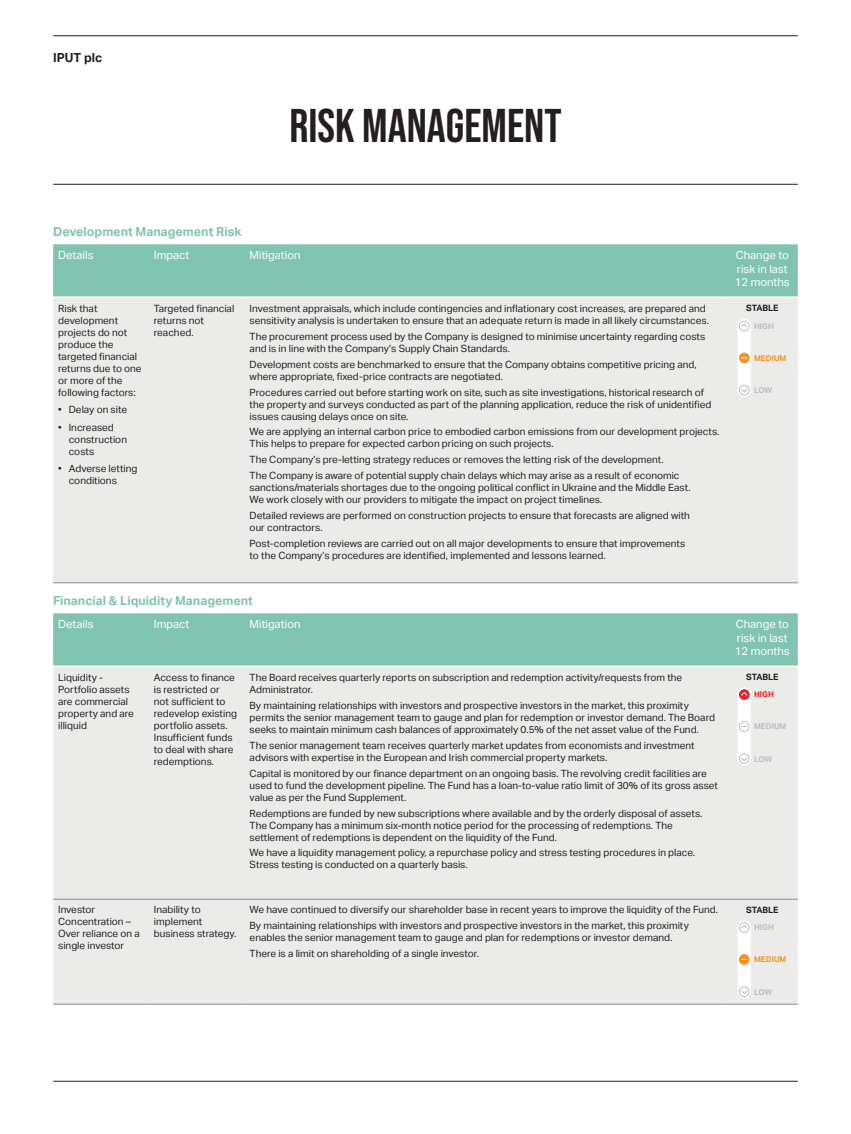
<style>
.page{position:relative;width:851px;height:1134px;background:#fff}
.page>*{position:absolute;margin:0;border:0;box-sizing:border-box;transform-origin:0 0}
.K___Fin_Page_Head_1{font:47.25px "Bebas Neue";color:#231f20}
.K_-_Body_Heading_FIN{font:700 12.5px "Aktiv Grotesk";color:#81c3b1}
.t1{font:700 12.5px "Aktiv Grotesk";color:#231f20}
.K___Body_2019{font:11.25px/13.5px "Aktiv Grotesk";color:#fff}
.K___Body_2019-2{font:10px/12px "Aktiv Grotesk";color:#231f20}
.K___Bullets{font:10px/12px "Aktiv Grotesk";color:#231f20}
.K___Body_2019-3{font:700 8.75px "Aktiv Grotesk";color:#231f20}
.K___Body_2019-4{font:700 8px "Aktiv Grotesk";color:#bcbdc0}
.K___Body_2019-5{font:700 8px "Aktiv Grotesk";color:#f7931d}
.K___Body_2019-6{font:700 8px "Aktiv Grotesk";color:#ee1d23}
</style>
<div class="page">
<div style="left:53px;top:244px;width:744px;height:52px;background:#81c3b1"></div>
<div style="left:53px;top:298px;width:673px;height:285px;background:#ebecea"></div>
<div style="left:726px;top:297px;width:71px;height:286px;background:#ebecea"></div>
<hr style="left:726px;top:296px;width:71px;height:2px;background:#fff">
<hr style="left:53px;top:583px;width:96px;height:1px;background:#86898f">
<hr style="left:149px;top:583px;width:95px;height:1px;background:#86898f">
<hr style="left:244px;top:583px;width:482px;height:1px;background:#86898f">
<hr style="left:726px;top:583px;width:71px;height:1px;background:#86898f">
<div style="left:53px;top:613px;width:744px;height:52px;background:#81c3b1"></div>
<div style="left:53px;top:667px;width:673px;height:337px;background:#ebecea"></div>
<hr style="left:53px;top:899px;width:96px;height:1px;background:#86898f">
<hr style="left:149px;top:899px;width:95px;height:1px;background:#86898f">
<hr style="left:244px;top:899px;width:482px;height:1px;background:#86898f">
<hr style="left:53px;top:1004px;width:96px;height:1px;background:#86898f">
<hr style="left:149px;top:1004px;width:95px;height:1px;background:#86898f">
<hr style="left:244px;top:1004px;width:482px;height:1px;background:#86898f">
<hr style="left:726px;top:1004px;width:71px;height:1px;background:#86898f">
<div style="left:737px;top:319px;width:14px;height:78px;background:#fff;border-radius:7px"></div>
<svg style="left:739px;top:353px;width:10px;height:10px"></svg>
<div style="left:739px;top:353px;width:10px;height:10px;border:1px solid #f7931d;border-radius:50%"></div>
<div style="left:739px;top:321px;width:10px;height:10px;border:1px solid #bcbdc0;border-radius:50%"></div>
<svg style="left:740px;top:323px;width:7px;height:4px"></svg>
<div style="left:739px;top:385px;width:10px;height:10px;border:1px solid #bcbdc0;border-radius:50%"></div>
<svg style="left:740px;top:388px;width:7px;height:5px"></svg>
<svg style="left:726px;top:667px;width:71px;height:337px;background:#ebebe9"></svg>
<hr style="left:53px;top:184px;width:744px;height:1px;background:#231f20">
<hr style="left:53px;top:35px;width:744px;height:1px;background:#231f20">
<hr style="left:53px;top:1081px;width:744px;height:1px;background:#231f20">
<p class="t1" style="left:53px;top:50px;width:51px">IPUT plc</p>
<p class="K___Fin_Page_Head_1" style="left:289px;top:99px;width:274px">Risk MANAGEMENT</p>
<p class="K_-_Body_Heading_FIN" style="left:53px;top:224px;width:190px">Development Management Risk</p>
<p class="K___Body_2019" style="left:58px;top:249px;width:37px">Details</p>
<p class="K___Body_2019" style="left:154px;top:249px;width:37px">Impact</p>
<p class="K___Body_2019" style="left:249px;top:249px;width:52px">Mitigation</p>
<p class="K___Body_2019" style="left:734px;top:249px;width:56px">Change to risk in last<br>12 months</p>
<p class="K___Body_2019-2" style="left:58px;top:302px;width:85px">Risk that development projects do not produce the targeted financial returns due to one or more of the following factors:</p>
<p class="K___Bullets" style="left:58px;top:404px;width:70px">• Delay on site</p>
<p class="K___Bullets" style="left:69px;top:421px;width:60px;text-indent:-11px">• Increased construction costs</p>
<p class="K___Bullets" style="left:69px;top:462px;width:70px;text-indent:-11px">• Adverse letting conditions</p>
<p class="K___Body_2019-2" style="left:154px;top:302px;width:82px">Targeted financial returns not reached.</p>
<p class="K___Body_2019-2" style="left:249px;top:302px;width:460px">Investment appraisals, which include contingencies and inflationary cost increases, are prepared and sensitivity analysis is undertaken to ensure that an adequate return is made in all likely circumstances.</p>
<p class="K___Body_2019-2" style="left:249px;top:330px;width:457px">The procurement process used by the Company is designed to minimise uncertainty regarding costs and is in line with the Company’s Supply Chain Standards.</p>
<p class="K___Body_2019-2" style="left:249px;top:358px;width:448px">Development costs are benchmarked to ensure that the Company obtains competitive pricing and, where appropriate, fixed-price contracts are negotiated.</p>
<p class="K___Body_2019-2" style="left:249px;top:386px;width:463px">Procedures carried out before starting work on site, such as site investigations, historical research of the property and surveys conducted as part of the planning application, reduce the risk of unidentified issues causing delays once on site.</p>
<p class="K___Body_2019-2" style="left:249px;top:426px;width:471px">We are applying an internal carbon price to embodied carbon emissions from our development projects.<br>This helps to prepare for expected carbon pricing on such projects.</p>
<p class="K___Body_2019-2" style="left:249px;top:454px;width:415px">The Company’s pre-letting strategy reduces or removes the letting risk of the development.</p>
<p class="K___Body_2019-2" style="left:249px;top:470px;width:442px">The Company is aware of potential supply chain delays which may arise as a result of economic sanctions/materials shortages due to the ongoing political conflict in Ukraine and the Middle East.<br>We work closely with our providers to mitigate the impact on project timelines.</p>
<p class="K___Body_2019-2" style="left:249px;top:510px;width:441px">Detailed reviews are performed on construction projects to ensure that forecasts are aligned with our contractors.</p>
<p class="K___Body_2019-2" style="left:249px;top:538px;width:437px">Post-completion reviews are carried out on all major developments to ensure that improvements to the Company’s procedures are identified, implemented and lessons learned.</p>
<p class="K___Body_2019-3" style="left:746px;top:303px;width:34px">STABLE</p>
<p class="K___Body_2019-4" style="left:754px;top:321px;width:21px">HIGH</p>
<p class="K___Body_2019-5" style="left:754px;top:353px;width:34px">MEDIUM</p>
<p class="K___Body_2019-4" style="left:754px;top:386px;width:20px">LOW</p>
<p class="K_-_Body_Heading_FIN" style="left:53px;top:593px;width:201px">Financial &amp; Liquidity Management</p>
<p class="K___Body_2019" style="left:58px;top:618px;width:37px">Details</p>
<p class="K___Body_2019" style="left:154px;top:618px;width:37px">Impact</p>
<p class="K___Body_2019" style="left:249px;top:618px;width:52px">Mitigation</p>
<p class="K___Body_2019" style="left:734px;top:618px;width:56px">Change to risk in last<br>12 months</p>
<p class="K___Body_2019-2" style="left:58px;top:671px;width:77px">Liquidity -<br>Portfolio assets are commercial property and are illiquid</p>
<p class="K___Body_2019-2" style="left:154px;top:671px;width:85px">Access to finance is restricted or not sufficient to redevelop existing portfolio assets.<br>Insufficient funds to deal with share redemptions.</p>
<p class="K___Body_2019-2" style="left:249px;top:671px;width:434px">The Board receives quarterly reports on subscription and redemption activity/requests from the<br>Administrator.</p>
<p class="K___Body_2019-3" style="left:746px;top:672px;width:34px">STABLE</p>
<p class="K___Body_2019-6" style="left:754px;top:690px;width:21px">HIGH</p>
<p class="K___Body_2019-2" style="left:249px;top:699px;width:467px">By maintaining relationships with investors and prospective investors in the market, this proximity permits the senior management team to gauge and plan for redemption or investor demand. The Board seeks to maintain minimum cash balances of approximately 0.5% of the net asset value of the Fund.</p>
<p class="K___Body_2019-2" style="left:249px;top:739px;width:446px">The senior management team receives quarterly market updates from economists and investment advisors with expertise in the European and Irish commercial property markets.</p>
<p class="K___Body_2019-2" style="left:249px;top:767px;width:469px">Capital is monitored by our finance department on an ongoing basis. The revolving credit facilities are used to fund the development pipeline. The Fund has a loan-to-value ratio limit of 30% of its gross asset value as per the Fund Supplement.</p>
<p class="K___Body_2019-2" style="left:249px;top:807px;width:454px">Redemptions are funded by new subscriptions where available and by the orderly disposal of assets.<br>The Company has a minimum six-month notice period for the processing of redemptions. The settlement of redemptions is dependent on the liquidity of the Fund.</p>
<p class="K___Body_2019-2" style="left:249px;top:847px;width:447px">We have a liquidity management policy, a repurchase policy and stress testing procedures in place.<br>Stress testing is conducted on a quarterly basis.</p>
<p class="K___Body_2019-4" style="left:754px;top:722px;width:34px">MEDIUM</p>
<p class="K___Body_2019-4" style="left:754px;top:754px;width:20px">LOW</p>
<p class="K___Body_2019-2" style="left:58px;top:904px;width:83px">Investor<br>Concentration –<br>Over reliance on a single investor</p>
<p class="K___Body_2019-2" style="left:154px;top:904px;width:84px">Inability to implement business strategy.</p>
<p class="K___Body_2019-2" style="left:249px;top:904px;width:470px">We have continued to diversify our shareholder base in recent years to improve the liquidity of the Fund.</p>
<p class="K___Body_2019-2" style="left:249px;top:920px;width:440px">By maintaining relationships with investors and prospective investors in the market, this proximity enables the senior management team to gauge and plan for redemptions or investor demand.</p>
<p class="K___Body_2019-2" style="left:249px;top:948px;width:231px">There is a limit on shareholding of a single investor.</p>
<p class="K___Body_2019-3" style="left:746px;top:904px;width:34px">STABLE</p>
<p class="K___Body_2019-4" style="left:754px;top:923px;width:21px">HIGH</p>
<p class="K___Body_2019-5" style="left:754px;top:955px;width:34px">MEDIUM</p>
<p class="K___Body_2019-4" style="left:754px;top:987px;width:20px">LOW</p>
</div>
